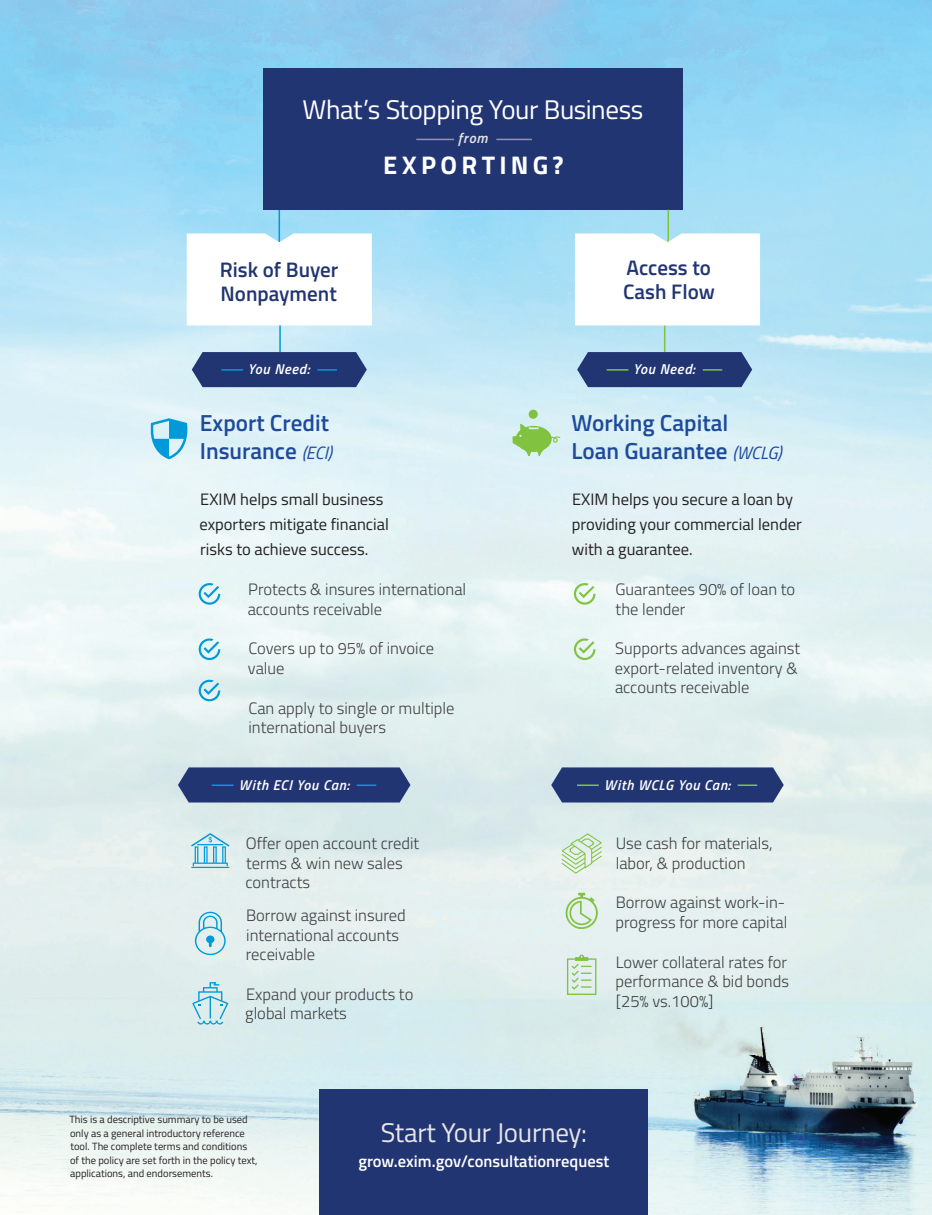
<style>
.page{position:relative;width:932px;height:1215px;background:#fff}
.page>*{position:absolute;margin:0;border:0;box-sizing:border-box;transform-origin:0 0}
.t1{font:27px "Titillium Web";letter-spacing:-.015em;color:#fff}
.t2{font:27px "Titillium Web";letter-spacing:-.01em;color:#e6e7e9}
.t3{font:700 25.5px "Titillium Web";letter-spacing:.17em;color:#fff}
.t4{font:600 23.25px/28.5px "Titillium Web";color:#1e4a9c}
.t5{font:600 21px/24px "Titillium Web";color:#223573}
.t6{font:300 16.5px/19.5px "Titillium Web";color:#3e3e3f}
.t7{font:16.5px/24.8px "Titillium Web";color:#231f20}
.t8{font:600 16.5px "Titillium Web";color:#fff}
.t9{font:italic 600 14.25px "Titillium Web";letter-spacing:.05em;color:#fff}
.t10{font:italic 600 14.25px "Titillium Web";color:#e6e7e9}
.t11{font:10.5px/13.5px "Titillium Web";color:#231f20}
.s1{font-weight:400;font-style:italic;font-size:17.85px}
</style>
<div class="page">
<img style="left:1px;top:1px;width:931px;height:1214px">
<svg style="left:551px;top:767px;width:232px;height:36px"></svg>
<svg style="left:178px;top:767px;width:232px;height:36px"></svg>
<hr style="left:664px;top:319px;width:1px;height:33px;background:#81c340">
<svg style="left:577px;top:352px;width:175px;height:35px"></svg>
<hr style="left:606px;top:369px;width:22px;height:2px;background:#81c340">
<hr style="left:702px;top:369px;width:20px;height:2px;background:#81c340">
<hr style="left:279px;top:319px;width:2px;height:33px;background:#009ada">
<svg style="left:192px;top:352px;width:175px;height:35px"></svg>
<hr style="left:221px;top:369px;width:22px;height:2px;background:#009ada">
<hr style="left:317px;top:369px;width:20px;height:2px;background:#009ada">
<hr style="left:278px;top:210px;width:2px;height:32px;background:#009ada">
<div style="left:263px;top:68px;width:419px;height:142px;background:#223573"></div>
<hr style="left:667px;top:210px;width:2px;height:32px;background:#81c340">
<hr style="left:496px;top:139px;width:36px;height:1px;background:#939598">
<hr style="left:416px;top:139px;width:38px;height:1px;background:#939598">
<svg style="left:187px;top:233px;width:185px;height:92px"></svg>
<svg style="left:575px;top:233px;width:185px;height:92px"></svg>
<div style="left:320px;top:1090px;width:328px;height:125px;background:#223573"></div>
<svg style="left:574px;top:583px;width:21px;height:22px"></svg>
<svg style="left:574px;top:638px;width:21px;height:22px"></svg>
<svg style="left:199px;top:583px;width:21px;height:22px"></svg>
<svg style="left:199px;top:638px;width:21px;height:22px"></svg>
<svg style="left:199px;top:680px;width:21px;height:21px"></svg>
<svg style="left:192px;top:982px;width:36px;height:43px"></svg>
<hr style="left:191px;top:867px;width:38px;height:1px;background:#009ada">
<svg style="left:191px;top:833px;width:38px;height:33px"></svg>
<svg style="left:567px;top:955px;width:29px;height:40px"></svg>
<svg style="left:561px;top:833px;width:41px;height:41px"></svg>
<svg style="left:195px;top:912px;width:31px;height:43px"></svg>
<svg style="left:563px;top:893px;width:34px;height:38px"></svg>
<div style="left:528px;top:410px;width:9px;height:9px;background:#81c340;border-radius:50%"></div>
<svg style="left:512px;top:424px;width:48px;height:32px"></svg>
<svg style="left:148px;top:418px;width:39px;height:41px"></svg>
<h1 class="t1" style="left:302px;top:89px;width:342px">What’s Stopping Your Business</h1>
<p class="t10" style="left:458px;top:127px;width:31px">from</p>
<h2 class="t3" style="left:383px;top:146px;width:182px">EXPORTING?</h2>
<p class="t5" style="left:220px;top:256px;width:120px">Risk of Buyer<br>Nonpayment</p>
<p class="t5" style="left:623px;top:255px;width:93px">Access to<br>Cash Flow</p>
<p class="t9" style="left:248px;top:359px;width:63px">You Need:</p>
<p class="t9" style="left:633px;top:359px;width:63px">You Need:</p>
<h3 class="t4" style="left:200px;top:407px;width:133px">Export Credit<br>Insurance <span class="s1">(ECI)</span></h3>
<p class="t7" style="left:199px;top:486px;width:191px">EXIM helps small business exporters mitigate financial risks to achieve success.</p>
<p class="t6" style="left:248px;top:579px;width:220px">Protects &amp; insures international accounts receivable</p>
<p class="t6" style="left:248px;top:638px;width:188px">Covers up to 95% of invoice value</p>
<p class="t6" style="left:248px;top:697px;width:208px">Can apply to single or multiple international buyers</p>
<h3 class="t4" style="left:571px;top:407px;width:212px">Working Capital<br>Loan Guarantee <span class="s1">(WCLG)</span></h3>
<p class="t7" style="left:572px;top:486px;width:231px">EXIM helps you secure a loan by providing your commercial lender with a guarantee.</p>
<p class="t6" style="left:615px;top:579px;width:181px">Guarantees 90% of loan to the lender</p>
<p class="t6" style="left:615px;top:638px;width:187px">Supports advances against export-related inventory &amp; accounts receivable</p>
<p class="t9" style="left:239px;top:774px;width:111px">With ECI You Can:</p>
<p class="t9" style="left:604px;top:774px;width:127px">With WCLG You Can:</p>
<p class="t6" style="left:245px;top:833px;width:175px">Offer open account credit terms &amp; win new sales contracts</p>
<p class="t6" style="left:246px;top:905px;width:161px">Borrow against insured international accounts receivable</p>
<p class="t6" style="left:245px;top:984px;width:170px">Expand your products to global markets</p>
<p class="t6" style="left:615px;top:833px;width:158px">Use cash for materials, labor, &amp; production</p>
<p class="t6" style="left:615px;top:892px;width:173px">Borrow against work-in&shy;progress for more capital</p>
<p class="t6" style="left:615px;top:951px;width:175px;text-align:justify">Lower collateral rates for performance &amp; bid bonds [25% vs.100%]</p>
<p class="t11" style="left:69px;top:1112px;width:190px">This is a descriptive summary to be used only as a general introductory reference tool. The complete terms and conditions of the policy are set forth in the policy text, applications, and endorsements.</p>
<h1 class="t2" style="left:381px;top:1113px;width:208px">Start Your Journey:</h1>
<p class="t8" style="left:358px;top:1149px;width:252px">grow.exim.gov/consultationrequest</p>
</div>
